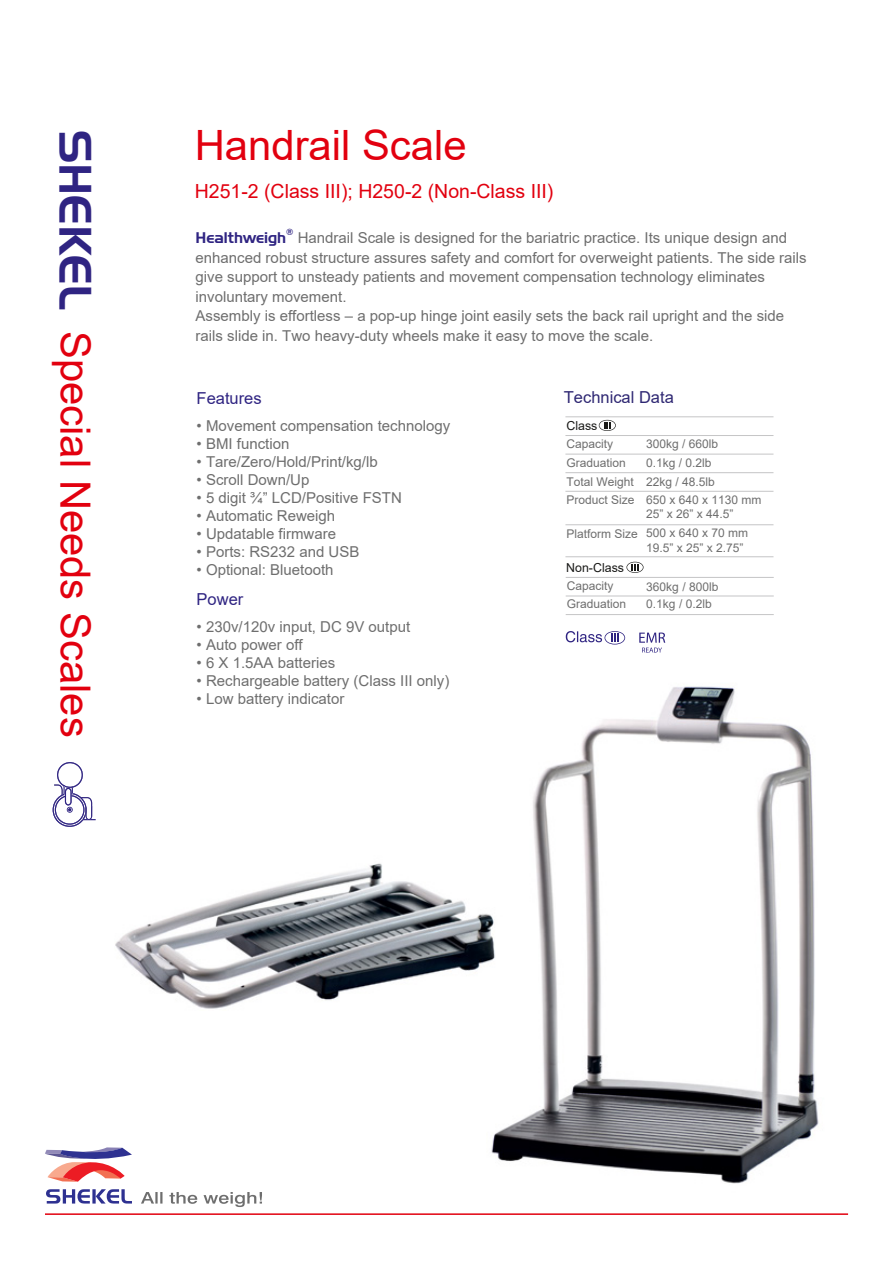
<style>
.page{position:relative;width:893px;height:1263px;background:#fff}
.page>*{position:absolute;margin:0;border:0;box-sizing:border-box;transform-origin:0 0}
.t1{font:44.25px "Handel Gothic BT";color:#2f2482}
.t2{font:41.85px "Arial";color:#e2000f}
.t3{font:19.5px "Arial";color:#e2000f}
.t4{font:16.5px "Arial";color:#2f2482}
.t5{font:16.5px "Arial";color:#2f2873}
.t6{font:15px/19.5px "Arial";color:#6e6e6e}
.t7{font:15px "Handel Gothic BT";color:#2f2482}
.t8{font:12.45px "Arial";color:#1a1a18}
.t9{font:12px/18.1px "Arial";color:#6e6e6e}
.t10{font:8.7px "Handel Gothic BT";color:#2f2482}
</style>
<div class="page">
<img style="left:72px;top:652px;width:777px;height:563px">
<hr style="left:45px;top:1213px;width:803px;height:2px;background:#e2000f">
<svg style="left:45px;top:1147px;width:87px;height:35px"></svg>
<svg style="left:46px;top:1189px;width:86px;height:14px"></svg>
<svg style="left:141px;top:1192px;width:56px;height:12px"></svg>
<svg style="left:204px;top:1192px;width:58px;height:15px"></svg>
<svg style="left:639px;top:632px;width:26px;height:20px"></svg>
<svg style="left:566px;top:631px;width:59px;height:13px"></svg>
<svg style="left:599px;top:420px;width:17px;height:11px"></svg>
<hr style="left:565px;top:416px;width:208px;height:1px;background:#c5c5c6">
<hr style="left:565px;top:435px;width:208px;height:1px;background:#c5c5c6">
<hr style="left:565px;top:454px;width:208px;height:1px;background:#c5c5c6">
<hr style="left:565px;top:472px;width:208px;height:1px;background:#c5c5c6">
<hr style="left:565px;top:491px;width:208px;height:1px;background:#c5c5c6">
<hr style="left:565px;top:524px;width:208px;height:1px;background:#c5c5c6">
<hr style="left:565px;top:556px;width:208px;height:1px;background:#c5c5c6">
<svg style="left:626px;top:562px;width:17px;height:11px"></svg>
<hr style="left:566px;top:577px;width:208px;height:1px;background:#c5c5c6">
<hr style="left:566px;top:596px;width:208px;height:1px;background:#c5c5c6">
<hr style="left:566px;top:614px;width:208px;height:1px;background:#c5c5c6">
<svg style="left:53px;top:762px;width:43px;height:65px"></svg>
<h1 class="t1" style="left:102px;top:130px;width:181px;rotate:90deg">SHEKEL</h1>
<h2 class="t2" style="left:104px;top:331px;width:408px;rotate:90deg">Special Needs Scales</h2>
<h2 class="t2" style="left:195px;top:117px;width:273px">Handrail Scale</h2>
<h3 class="t3" style="left:195px;top:178px;width:360px">H251-2 (Class III); H250-2 (Non-Class III)</h3>
<p class="t10" style="left:286px;top:227px;width:9px">®</p>
<p class="t6" style="left:196px;top:228px;width:613px;text-indent:102px">Handrail Scale is designed for the bariatric practice. Its unique design and enhanced robust structure assures safety and comfort for overweight patients. The side rails give support to unsteady patients and movement compensation technology eliminates involuntary movement.<br>Assembly is effortless – a pop-up hinge joint easily sets the back rail upright and the side rails slide in. Two heavy-duty wheels make it easy to move the scale.</p>
<p class="t7" style="left:196px;top:229px;width:92px">Healthweigh</p>
<p class="t4" style="left:197px;top:387px;width:67px">Features</p>
<p class="t6" style="left:197px;top:416px;width:255px">• Movement compensation technology</p>
<p class="t6" style="left:197px;top:434px;width:94px">• BMI function</p>
<p class="t6" style="left:197px;top:452px;width:183px">• Tare/Zero/Hold/Print/kg/lb</p>
<p class="t6" style="left:197px;top:470px;width:114px">• Scroll Down/Up</p>
<p class="t6" style="left:197px;top:488px;width:207px">• 5 digit ¾” LCD/Positive FSTN</p>
<p class="t6" style="left:197px;top:506px;width:140px">• Automatic Reweigh</p>
<p class="t6" style="left:197px;top:524px;width:141px">• Updatable firmware</p>
<p class="t6" style="left:197px;top:542px;width:164px">• Ports: RS232 and USB</p>
<p class="t6" style="left:197px;top:560px;width:138px">• Optional: Bluetooth</p>
<p class="t4" style="left:197px;top:588px;width:48px">Power</p>
<p class="t6" style="left:197px;top:617px;width:215px">• 230v/120v input, DC 9V output</p>
<p class="t6" style="left:197px;top:635px;width:108px">• Auto power off</p>
<p class="t6" style="left:197px;top:653px;width:140px">• 6 X 1.5AA batteries</p>
<p class="t6" style="left:197px;top:671px;width:254px">• Rechargeable battery (Class III only)</p>
<p class="t6" style="left:197px;top:689px;width:149px">• Low battery indicator</p>
<p class="t5" style="left:564px;top:386px;width:112px">Technical Data</p>
<p class="t8" style="left:566px;top:417px;width:32px">Class</p>
<p class="t9" style="left:566px;top:435px;width:61px">Capacity<br>Graduation</p>
<p class="t9" style="left:566px;top:472px;width:70px">Total Weight<br>Product Size</p>
<p class="t9" style="left:566px;top:524px;width:73px">Platform Size</p>
<p class="t9" style="left:646px;top:435px;width:74px">300kg / 660lb<br>0.1kg / 0.2lb</p>
<p class="t9" style="left:646px;top:472px;width:117px">22kg / 48.5lb<br>650 x 640 x 1130 mm</p>
<p class="t9" style="left:646px;top:504px;width:104px;line-height:19px">25” x 26” x 44.5”<br>500 x 640 x 70 mm</p>
<p class="t9" style="left:646px;top:538px;width:99px">19.5” x 25” x 2.75”</p>
<p class="t8" style="left:566px;top:559px;width:59px">Non-Class</p>
<p class="t9" style="left:567px;top:577px;width:61px">Capacity<br>Graduation</p>
<p class="t9" style="left:646px;top:578px;width:74px">360kg / 800lb</p>
<p class="t9" style="left:646px;top:595px;width:67px">0.1kg / 0.2lb</p>
</div>
